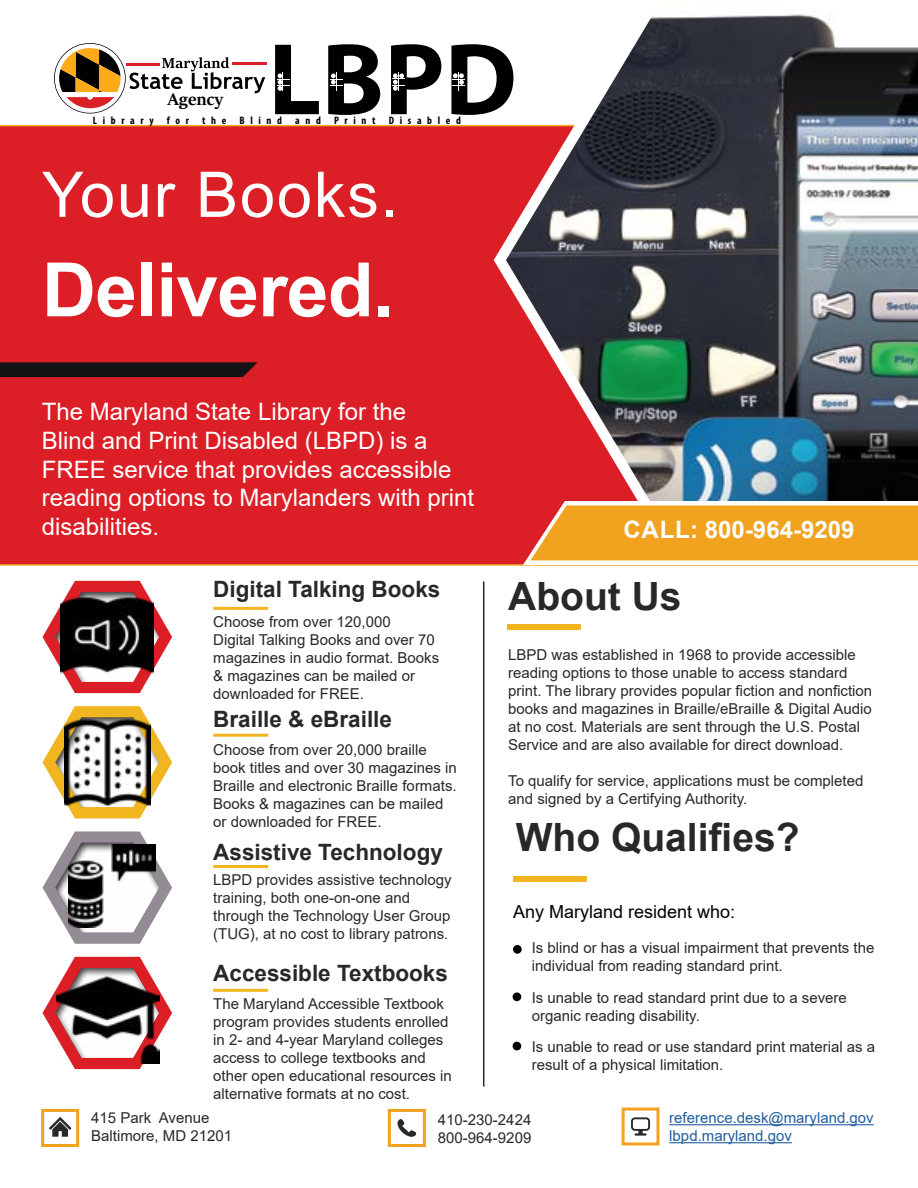
<style>
.page{position:relative;width:918px;height:1188px;background:#fff}
.page>*{position:absolute;margin:0;border:0;box-sizing:border-box;transform-origin:0 0}
.t1{font:700 103.05px "Myriad Pro";color:#000}
.t2{font:700 75px "Arial";letter-spacing:-.01em;color:#fff}
.t3{font:63px "Arial";letter-spacing:.03em;color:#fff}
.t4{font:700 39px "Arial";color:#292829}
.t5{font:24px/28.8px "Arial";color:#fff}
.t6{font:700 24px "Arial";color:#fff}
.t7{font:700 22.5px "Arial";color:#292829}
.t8{font:700 18.6px "Sitka Banner";color:#000}
.t9{font:18px "Arial";color:#000}
.t10{font:15px/18px "Arial";color:#292829}
.t11{font:15px "Arial";color:#215e9e}
.t12{font:700 condensed 10.8px "Myriad Pro";letter-spacing:.52em;color:#000}
</style>
<div class="page">
<div style="left:0;top:125px;width:488px;height:441px;background:#dc1e26"></div>
<svg style="left:0;top:362px;width:258px;height:15px;background:#1f1216"></svg>
<hr style="left:483px;top:582px;width:1px;height:505px;background:#292829">
<svg style="left:68px;top:682px;width:78px;height:11px"></svg>
<div style="left:43px;top:580px;width:130px;height:102px;background:#000;opacity:.75"></div>
<svg style="left:69px;top:808px;width:77px;height:10px"></svg>
<div style="left:43px;top:706px;width:130px;height:102px;background:#000;opacity:.75"></div>
<svg style="left:69px;top:933px;width:77px;height:11px"></svg>
<div style="left:43px;top:831px;width:130px;height:102px;background:#000;opacity:.75"></div>
<svg style="left:71px;top:1063px;width:89px;height:6px"></svg>
<div style="left:43px;top:956px;width:130px;height:102px;background:#000;opacity:.75"></div>
<hr style="left:213px;top:607px;width:55px;height:3px;background:#f1b520">
<hr style="left:213px;top:734px;width:55px;height:3px;background:#f1b520">
<hr style="left:213px;top:865px;width:55px;height:3px;background:#f1b520">
<hr style="left:213px;top:989px;width:55px;height:3px;background:#f1b520">
<div style="left:507px;top:624px;width:74px;height:6px;background:#f1b520"></div>
<div style="left:513px;top:876px;width:74px;height:6px;background:#f1b520"></div>
<div style="left:513px;top:945px;width:9px;height:9px;background:#000;border-radius:50%"></div>
<div style="left:513px;top:992px;width:8px;height:9px;background:#000;border-radius:50%"></div>
<div style="left:513px;top:1042px;width:8px;height:8px;background:#000;border-radius:50%"></div>
<svg style="left:49px;top:1117px;width:22px;height:20px"></svg>
<div style="left:41px;top:1109px;width:38px;height:38px;border:3px solid #f1a21f"></div>
<svg style="left:631px;top:1117px;width:19px;height:19px"></svg>
<div style="left:622px;top:1108px;width:38px;height:37px;border:3px solid #f1a21f"></div>
<svg style="left:397px;top:1119px;width:19px;height:18px"></svg>
<div style="left:388px;top:1109px;width:38px;height:38px;border:3px solid #f1a21f"></div>
<img style="left:61px;top:595px;width:93px;height:83px">
<img style="left:64px;top:718px;width:86px;height:88px">
<img style="left:68px;top:845px;width:88px;height:82px">
<img style="left:57px;top:972px;width:103px;height:91px">
<img style="left:488px;top:14px;width:430px;height:552px">
<svg style="left:516px;top:499px;width:402px;height:67px;background:#eda240"></svg>
<hr style="left:669px;top:1124px;width:205px;height:1px;background:#215e9e">
<hr style="left:669px;top:1142px;width:123px;height:1px;background:#215e9e">
<hr style="left:232px;top:62px;width:35px;height:3px;background:#da1f26">
<svg style="left:54px;top:43px;width:72px;height:71px"></svg>
<div style="left:55px;top:44px;width:70px;height:69px;background:#fff;border-radius:50%"></div>
<svg style="left:59px;top:48px;width:62px;height:60px"></svg>
<svg style="left:130px;top:57px;width:135px;height:36px"></svg>
<hr style="left:126px;top:63px;width:34px;height:3px;background:#da1f26">
<h1 class="t1" style="left:268px;top:12px;width:250px">LBPD</h1>
<p class="t12" style="left:456px;top:113px;width:6px">d</p>
<p class="t8" style="left:168px;top:86px;width:57px">Agency</p>
<p class="t12" style="left:93px;top:113px;width:359px">Library for the Blind and Print Disable</p>
<p class="t3" style="left:42px;top:151px;width:358px">Your Books.</p>
<p class="t2" style="left:42px;top:237px;width:353px">Delivered.</p>
<p class="t5" style="left:42px;top:397px;width:434px">The Maryland State Library for the<br>Blind and Print Disabled (LBPD) is a FREE service that provides accessible reading options to Marylanders with print disabilities.</p>
<p class="t7" style="left:213px;top:573px;width:229px">Digital Talking Books</p>
<p class="t10" style="left:213px;top:613px;width:227px">Choose from over 120,000<br>Digital Talking Books and over 70 magazines in audio format. Books</p>
<p class="t10" style="left:213px;top:667px;width:203px">&amp; magazines can be mailed or downloaded for FREE.</p>
<p class="t7" style="left:213px;top:703px;width:180px">Braille &amp; eBraille</p>
<p class="t10" style="left:213px;top:741px;width:245px">Choose from over 20,000 braille book titles and over 30 magazines in<br>Braille and electronic Braille formats.<br>Books &amp; magazines can be mailed or downloaded for FREE.</p>
<p class="t7" style="left:213px;top:836px;width:231px">Assistive Technology</p>
<p class="t10" style="left:213px;top:871px;width:240px">LBPD provides assistive technology training, both one-on-one and through the Technology User Group (TUG), at no cost to library patrons.</p>
<p class="t7" style="left:213px;top:957px;width:236px">Accessible Textbooks</p>
<p class="t10" style="left:213px;top:994px;width:240px">The Maryland Accessible Textbook program provides students enrolled in 2- and 4-year Maryland colleges access to college textbooks and other open educational resources in alternative formats at no cost.</p>
<p class="t6" style="left:623px;top:513px;width:233px">CALL: 800-964-9209</p>
<p class="t4" style="left:508px;top:569px;width:175px">About Us</p>
<p class="t10" style="left:508px;top:645px;width:366px">LBPD was established in 1968 to provide accessible reading options to those unable to access standard print. The library provides popular fiction and nonfiction books and magazines in Braille/eBraille &amp; Digital Audio at no cost. Materials are sent through the U.S. Postal Service and are also available for direct download.</p>
<p class="t10" style="left:508px;top:771px;width:357px">To qualify for service, applications must be completed</p>
<p class="t10" style="left:508px;top:789px;width:241px">and signed by a Certifying Authority.</p>
<p class="t4" style="left:516px;top:810px;width:285px">Who Qualifies?</p>
<p class="t9" style="left:513px;top:900px;width:224px">Any Maryland resident who:</p>
<p class="t10" style="left:532px;top:939px;width:344px">Is blind or has a visual impairment that prevents the individual from reading standard print.</p>
<p class="t10" style="left:532px;top:988px;width:317px">Is unable to read standard print due to a severe organic reading disability.</p>
<p class="t10" style="left:532px;top:1038px;width:345px">Is unable to read or use standard print material as a result of a physical limitation.</p>
<p class="t10" style="left:91px;top:1109px;width:120px">415 Park Avenue</p>
<p class="t10" style="left:91px;top:1127px;width:142px">Baltimore, MD 21201</p>
<p class="t10" style="left:438px;top:1110px;width:95px">410-230-2424</p>
<p class="t10" style="left:438px;top:1128px;width:95px">800-964-9209</p>
<p class="t11" style="left:669px;top:1108px;width:206px">reference.desk@maryland.gov</p>
<p class="t11" style="left:669px;top:1126px;width:124px">lbpd.maryland.gov</p>
</div>
